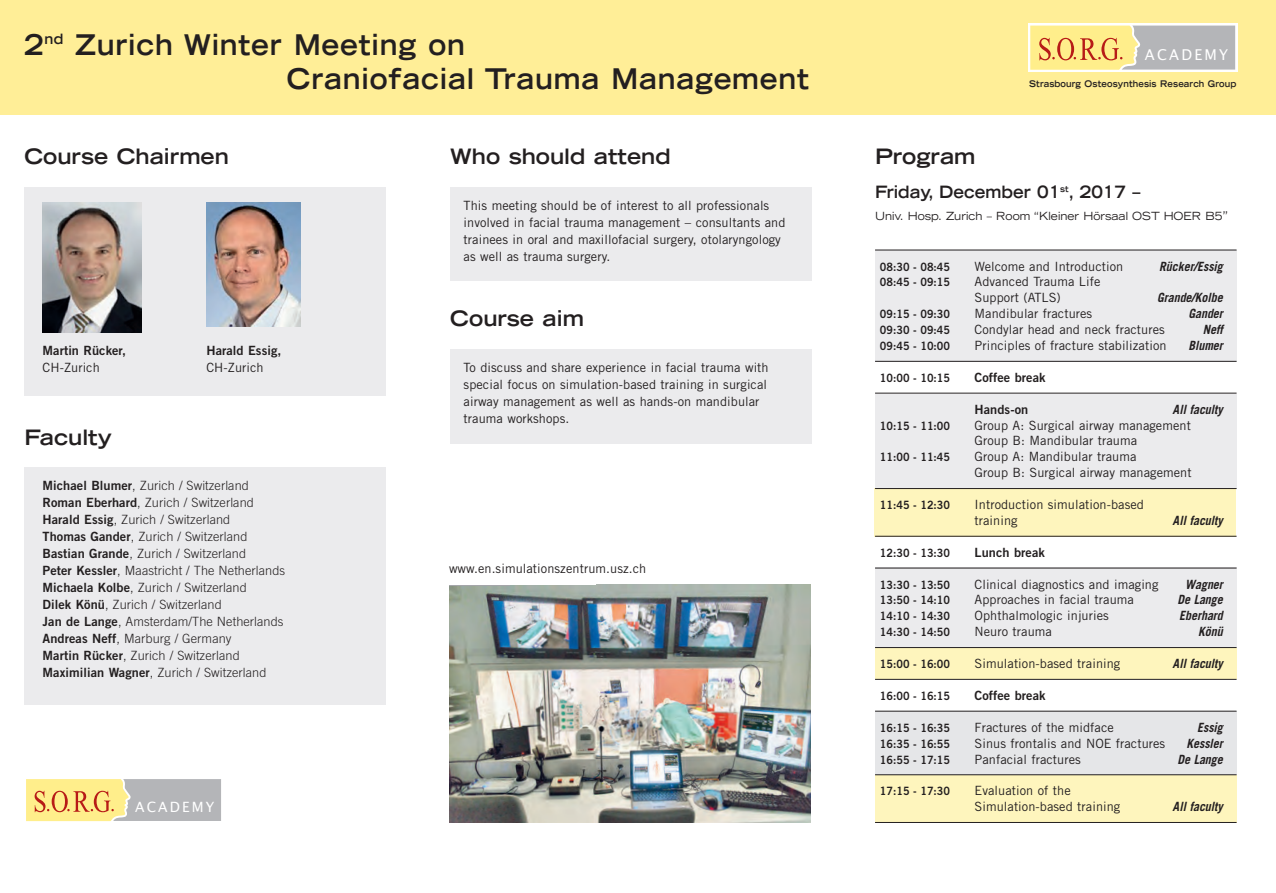
<style>
.page{position:relative;width:1276px;height:893px;background:#fff}
.page>*{position:absolute;margin:0;border:0;box-sizing:border-box;transform-origin:0 0}
.t1{font:700 expanded 28.5px/34px "Trade Gothic LH";letter-spacing:.03em;color:#231f20;scale:.94 1}
.t2{font:700 expanded 21.3px "Trade Gothic LH";color:#231f20}
.t3{font:700 expanded 16.95px "Trade Gothic LH";color:#231f20;scale:.94 1}
.t4{font:14.85px "Lucida Grande";letter-spacing:.155em;color:#fff}
.t5{font:14.25px "Lucida Grande";letter-spacing:.155em;color:#fff}
.t6{font:12.75px/17px "Trade Gothic";letter-spacing:.005em;color:#231f20}
.t7{font:300 12.75px/17px "Trade Gothic";letter-spacing:.005em;color:#231f20}
.t8{font:italic 700 12.75px "Trade Gothic";color:#231f20;scale:.94 1}
.t9{font:12.75px "Trade Gothic Bold Two";letter-spacing:.005em;color:#231f20}
.t10{font:11.55px "Trade Gothic Bold Two";color:#231f20;scale:.94 1}
.t11{font:expanded 11.25px "Trade Gothic LH";color:#231f20;scale:.94 1}
.t12{font:700 expanded 9.15px "Trade Gothic LH";letter-spacing:.015em;color:#231f20;scale:.9 1}
.s1{font-family:"Trade Gothic Bold Two";font-weight:400}
.s2{font-size:12px}
</style>
<div class="page">
<div style="left:875px;top:771px;width:361px;height:51px;background:#fef5bd"></div>
<div style="left:0;top:0;width:1276px;height:115px;background:#ffee97"></div>
<svg style="left:1030px;top:23px;width:205px;height:49px"></svg>
<div style="left:24px;top:187px;width:362px;height:209px;background:#ebebed"></div>
<img style="left:43px;top:203px;width:98px;height:130px">
<img style="left:206px;top:203px;width:94px;height:124px">
<div style="left:875px;top:250px;width:361px;height:112px;background:#ebebed"></div>
<div style="left:875px;top:394px;width:361px;height:94px;background:#ebebed"></div>
<div style="left:874px;top:488px;width:362px;height:48px;background:#fef5bd"></div>
<div style="left:875px;top:642px;width:361px;height:37px;background:#fef5bd"></div>
<div style="left:875px;top:567px;width:361px;height:80px;background:#ebebed"></div>
<div style="left:875px;top:711px;width:361px;height:64px;background:#e5e6e8"></div>
<hr style="left:875px;top:250px;width:361px;height:1px;background:#231f20">
<hr style="left:875px;top:361px;width:361px;height:1px;background:#231f20">
<hr style="left:875px;top:393px;width:361px;height:1px;background:#231f20">
<hr style="left:875px;top:488px;width:361px;height:1px;background:#231f20">
<hr style="left:875px;top:536px;width:361px;height:1px;background:#231f20">
<hr style="left:875px;top:568px;width:361px;height:1px;background:#231f20">
<hr style="left:875px;top:647px;width:361px;height:1px;background:#231f20">
<hr style="left:875px;top:679px;width:361px;height:1px;background:#231f20">
<hr style="left:875px;top:711px;width:361px;height:1px;background:#231f20">
<hr style="left:875px;top:774px;width:361px;height:1px;background:#231f20">
<hr style="left:875px;top:822px;width:361px;height:1px;background:#231f20">
<svg style="left:26px;top:779px;width:195px;height:43px;background:#d7c89e"></svg>
<div style="left:24px;top:467px;width:362px;height:238px;background:#ebebed"></div>
<div style="left:450px;top:187px;width:362px;height:94px;background:#ebebed"></div>
<div style="left:450px;top:349px;width:362px;height:95px;background:#ebebed"></div>
<img style="left:449px;top:585px;width:361px;height:237px">
<h1 class="t1" style="left:287px;top:27px;width:557px;text-indent:-262px">2<sup>nd</sup> Zurich Winter Meeting on<br>Craniofacial Trauma Management</h1>
<h2 class="t2" style="left:24px;top:143px;width:206px">Course Chairmen</h2>
<p class="t9" style="left:43px;top:342px;width:85px">Martin Rücker,</p>
<p class="t6" style="left:43px;top:359px;width:59px">CH-Zurich</p>
<h2 class="t2" style="left:24px;top:423px;width:89px">Faculty</h2>
<p class="t9" style="left:206px;top:342px;width:77px">Harald Essig,</p>
<p class="t6" style="left:206px;top:359px;width:59px">CH-Zurich</p>
<p class="t7" style="left:43px;top:477px;width:244px"><span class="s1">Michael Blumer</span>, Zurich / Switzerland <span class="s1">Roman Eberhard</span>, Zurich / Switzerland <span class="s1">Harald Essig</span>, Zurich / Switzerland<br><span class="s1">Thomas Gander</span>, Zurich / Switzerland <span class="s1">Bastian Grande</span>, Zurich / Switzerland<br><span class="s1">Peter Kessler</span>, Maastricht / The Netherlands <span class="s1">Michaela Kolbe</span>, Zurich / Switzerland<br><span class="s1">Dilek Könü</span>, Zurich / Switzerland<br><span class="s1">Jan de Lange</span>, Amsterdam/The Netherlands <span class="s1">Andreas Neff</span>, Marburg / Germany<br><span class="s1">Martin Rücker</span>, Zurich / Switzerland <span class="s1">Maximilian Wagner</span>, Zurich / Switzerland</p>
<p class="t5" style="left:135px;top:798px;width:81px">ACADEMY</p>
<h2 class="t2" style="left:450px;top:143px;width:222px">Who should attend</h2>
<p class="t6" style="left:463px;top:197px;width:323px">This meeting should be of interest to all professionals involved in facial trauma management – consultants and trainees in oral and maxillofacial surgery, otolaryngology as well as trauma surgery.</p>
<h2 class="t2" style="left:450px;top:304px;width:135px">Course aim</h2>
<p class="t6" style="left:463px;top:359px;width:307px">To discuss and share experience in facial trauma with special focus on simulation-based training in surgical airway management as well as hands-on mandibular trauma workshops.</p>
<p class="t6" style="left:449px;top:560px;width:199px">www.en.simulationszentrum.usz.ch</p>
<p class="t4" style="left:1145px;top:46px;width:85px">ACADEMY</p>
<p class="t12" style="left:1029px;top:77px;width:232px">Strasbourg Osteosynthesis Research Group</p>
<h2 class="t2" style="left:875px;top:143px;width:102px">Program</h2>
<h3 class="t3" style="left:875px;top:181px;width:284px">Friday, December 01<sup>st</sup>, 2017 –</h3>
<p class="t11" style="left:875px;top:209px;width:377px">Univ. Hosp. Zurich – Room “Kleiner Hörsaal OST HOER B5<span class="s2">”</span></p>
<p class="t10" style="left:880px;top:259px;width:76px">08:30 - 08:45</p>
<p class="t6" style="left:974px;top:257px;width:150px">Welcome and Introduction</p>
<p class="t8" style="left:1159px;top:258px;width:70px">Rücker/Essig</p>
<p class="t10" style="left:880px;top:275px;width:76px">08:45 - 09:15</p>
<p class="t6" style="left:974px;top:274px;width:127px;line-height:15.9px">Advanced Trauma Life<br>Support (ATLS)</p>
<p class="t8" style="left:1157px;top:290px;width:72px">Grande/Kolbe</p>
<p class="t10" style="left:880px;top:307px;width:76px">09:15 - 09:30</p>
<p class="t6" style="left:974px;top:305px;width:119px">Mandibular fractures</p>
<p class="t8" style="left:1188px;top:306px;width:38px">Gander</p>
<p class="t10" style="left:880px;top:323px;width:76px">09:30 - 09:45</p>
<p class="t6" style="left:974px;top:321px;width:192px">Condylar head and neck fractures</p>
<p class="t8" style="left:1203px;top:322px;width:23px">Neff</p>
<p class="t10" style="left:880px;top:339px;width:76px">09:45 - 10:00</p>
<p class="t6" style="left:974px;top:337px;width:194px">Principles of fracture stabilization</p>
<p class="t8" style="left:1188px;top:338px;width:38px">Blumer</p>
<p class="t10" style="left:880px;top:371px;width:76px">10:00 - 10:15</p>
<p class="t9" style="left:974px;top:369px;width:73px">Coffee break</p>
<p class="t9" style="left:974px;top:401px;width:55px">Hands-on</p>
<p class="t8" style="left:1172px;top:401px;width:55px">All faculty</p>
<p class="t10" style="left:880px;top:418px;width:76px">10:15 - 11:00</p>
<p class="t6" style="left:974px;top:417px;width:218px;line-height:15.9px">Group A: Surgical airway management<br>Group B: Mandibular trauma</p>
<p class="t10" style="left:880px;top:450px;width:76px">11:00 - 11:45</p>
<p class="t6" style="left:974px;top:449px;width:219px;line-height:15.9px">Group A: Mandibular trauma<br>Group B: Surgical airway management</p>
<p class="t10" style="left:880px;top:498px;width:76px">11:45 - 12:30</p>
<p class="t6" style="left:974px;top:496px;width:171px;line-height:15.9px">Introduction simulation-based training</p>
<p class="t8" style="left:1172px;top:513px;width:55px">All faculty</p>
<p class="t10" style="left:880px;top:545px;width:76px">12:30 - 13:30</p>
<p class="t9" style="left:974px;top:544px;width:72px">Lunch break</p>
<p class="t10" style="left:880px;top:577px;width:76px">13:30 - 13:50</p>
<p class="t6" style="left:974px;top:575px;width:185px">Clinical diagnostics and imaging</p>
<p class="t8" style="left:1185px;top:576px;width:42px">Wagner</p>
<p class="t10" style="left:880px;top:593px;width:76px">13:50 - 14:10</p>
<p class="t6" style="left:974px;top:591px;width:161px">Approaches in facial trauma</p>
<p class="t8" style="left:1177px;top:592px;width:50px">De Lange</p>
<p class="t10" style="left:880px;top:609px;width:76px">14:10 - 14:30</p>
<p class="t6" style="left:974px;top:607px;width:136px">Ophthalmologic injuries</p>
<p class="t8" style="left:1179px;top:608px;width:48px">Eberhard</p>
<p class="t10" style="left:880px;top:625px;width:76px">14:30 - 14:50</p>
<p class="t6" style="left:974px;top:623px;width:79px">Neuro trauma</p>
<p class="t8" style="left:1198px;top:624px;width:28px">Könü</p>
<p class="t10" style="left:880px;top:657px;width:76px">15:00 - 16:00</p>
<p class="t6" style="left:974px;top:655px;width:147px">Simulation-based training</p>
<p class="t8" style="left:1172px;top:656px;width:55px">All faculty</p>
<p class="t10" style="left:880px;top:689px;width:76px">16:00 - 16:15</p>
<p class="t9" style="left:974px;top:687px;width:73px">Coffee break</p>
<p class="t10" style="left:880px;top:720px;width:76px">16:15 - 16:35</p>
<p class="t6" style="left:974px;top:718px;width:141px">Fractures of the midface</p>
<p class="t8" style="left:1197px;top:719px;width:29px">Essig</p>
<p class="t10" style="left:880px;top:736px;width:76px">16:35 - 16:55</p>
<p class="t6" style="left:974px;top:734px;width:192px">Sinus frontalis and NOE fractures</p>
<p class="t8" style="left:1186px;top:735px;width:40px">Kessler</p>
<p class="t10" style="left:880px;top:752px;width:76px">16:55 - 17:15</p>
<p class="t6" style="left:974px;top:750px;width:108px">Panfacial fractures</p>
<p class="t8" style="left:1177px;top:751px;width:50px">De Lange</p>
<p class="t10" style="left:880px;top:784px;width:76px">17:15 - 17:30</p>
<p class="t6" style="left:974px;top:783px;width:147px;line-height:15.9px">Evaluation of the<br>Simulation-based training</p>
<p class="t8" style="left:1172px;top:799px;width:55px">All faculty</p>
</div>
